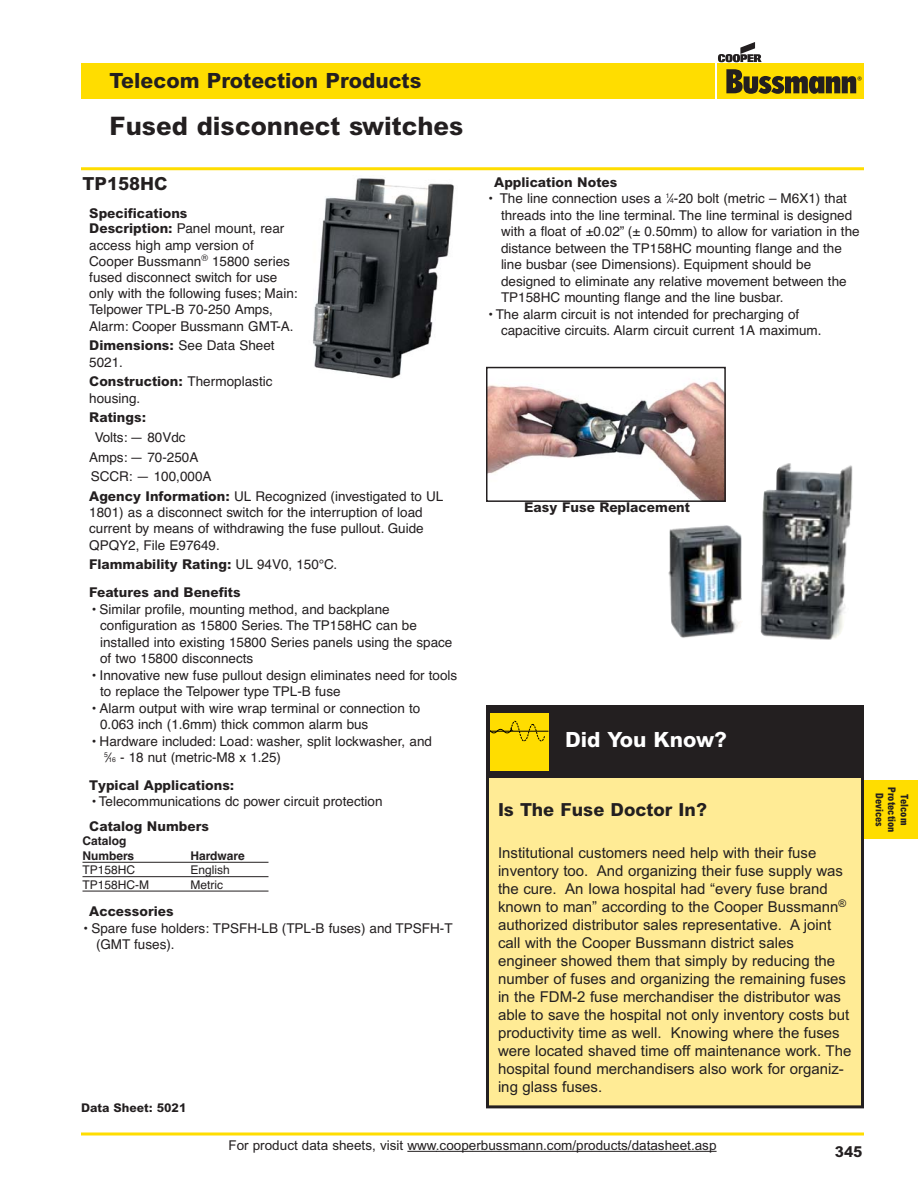
<style>
.page{position:relative;width:918px;height:1188px;background:#fff}
.page>*{position:absolute;margin:0;border:0;box-sizing:border-box;transform-origin:0 0}
.t1{font:800 25.5px "Arial";color:#231f20}
.t2{font:800 21px "Arial";color:#231f20}
.t3{font:800 21px "Arial";color:#fff}
.t4{font:800 18px "Arial";color:#231f20}
.t5{font:15px/18px "Arial";color:#231f20}
.t6{font:800 15px "Arial";color:#231f20}
.t7{font:13.5px/16.5px "Helvetica";color:#231f20}
.t8{font:800 13.5px/27.8px "Arial";color:#231f20}
.t9{font:13.5px "Arial";color:#231f20}
.t10{font:12px "Helvetica";color:#231f20}
.t11{font:700 12px/14.4px "Helvetica";color:#231f20}
.t12{font:800 12px "Arial";color:#231f20}
.t13{font:800 condensed 10.5px/12.6px "Arial";color:#231f20;text-align:center}
.s1{font-family:"Arial";font-weight:800}
.s2{font-family:"Helvetica";font-weight:400}
.s3{font-size:6.75px}
</style>
<div class="page">
<hr style="left:81px;top:167px;width:783px;height:3px;background:#fd0">
<hr style="left:407px;top:1151px;width:30px;height:1px;background:#231f20">
<hr style="left:436px;top:1151px;width:281px;height:1px;background:#231f20">
<svg style="left:81px;top:1132px;width:783px;height:4px;background:#ffe53f"></svg>
<div style="left:81px;top:64px;width:633px;height:35px;background:#fd0"></div>
<div style="left:718px;top:64px;width:146px;height:35px;background:#fd0"></div>
<svg style="left:726px;top:69px;width:136px;height:25px"></svg>
<svg style="left:718px;top:42px;width:44px;height:20px"></svg>
<hr style="left:82px;top:862px;width:186px;height:1px;background:#231f20">
<hr style="left:82px;top:876px;width:186px;height:1px;background:#231f20">
<hr style="left:82px;top:891px;width:186px;height:1px;background:#231f20">
<img style="left:313px;top:178px;width:141px;height:201px">
<img style="left:668px;top:463px;width:185px;height:177px">
<img style="left:489px;top:379px;width:234px;height:120px">
<div style="left:486px;top:367px;width:240px;height:135px;border:2px solid #231f20"></div>
<div style="left:488px;top:503px;width:238px;height:15px;background:#fff"></div>
<div style="left:864px;top:781px;width:54px;height:58px;background:#fd0"></div>
<div style="left:488px;top:706px;width:374px;height:401px;background:#ffeb95"></div>
<div style="left:486px;top:705px;width:378px;height:403px;border:3px solid #231f20"></div>
<div style="left:486px;top:705px;width:378px;height:72px;background:#231f20"></div>
<div style="left:490px;top:713px;width:59px;height:57px;background:#fd0"></div>
<hr style="left:490px;top:731px;width:58px;height:1px;background:#000">
<svg style="left:490px;top:721px;width:55px;height:21px"></svg>
<h2 class="t2" style="left:110px;top:73px;width:314px">Telecom Protection Products</h2>
<h1 class="t1" style="left:110px;top:117px;width:356px">Fused disconnect switches</h1>
<h3 class="t4" style="left:82px;top:177px;width:87px">TP158HC</h3>
<p class="t8" style="left:89px;top:200px;width:100px">Specifications</p>
<p class="t7" style="left:89px;top:222px;width:210px"><span class="s1">Description:</span> Panel mount, rear access high amp version of<br>Cooper Bussmann<sup>®</sup> 15800 series fused disconnect switch for use only with the following fuses; Main:<br>Telpower TPL-B 70-250 Amps,<br>Alarm: Cooper Bussmann GMT-A.</p>
<p class="t7" style="left:89px;top:339px;width:187px"><span class="s1">Dimensions:</span> See Data Sheet<br>5021.</p>
<p class="t8" style="left:89px;top:369px;width:185px">Construction: <span class="s2">Thermoplastic</span></p>
<p class="t7" style="left:89px;top:391px;width:53px">housing.</p>
<p class="t8" style="left:89px;top:405px;width:58px">Ratings:</p>
<p class="t7" style="left:89px;top:429px;width:356px;line-height:19.6px;text-indent:6px">Volts: — 80Vdc<br>Amps: — 70-250A<br>SCCR: — 100,000A<br><span class="s1">Agency Information:</span> UL Recognized (investigated to UL</p>
<p class="t7" style="left:89px;top:506px;width:336px;text-align:justify">1801) as a disconnect switch for the interruption of load current by means of withdrawing the fuse pullout. Guide QPQY2, File E97649.</p>
<p class="t8" style="left:89px;top:552px;width:250px">Flammability Rating: <span class="s2">UL 94V0, 150°C.<br></span>Features and Benefits</p>
<p class="t7" style="left:100px;top:602px;width:354px;text-indent:-9px">• Similar profile, mounting method, and backplane configuration as 15800 Series. The TP158HC can be installed into existing 15800 Series panels using the space of two 15800 disconnects</p>
<p class="t7" style="left:100px;top:668px;width:359px;text-indent:-9px">• Innovative new fuse pullout design eliminates need for tools to replace the Telpower type TPL-B fuse</p>
<p class="t7" style="left:100px;top:701px;width:322px;text-indent:-9px">• Alarm output with wire wrap terminal or connection to<br>0.063 inch (1.6mm) thick common alarm bus</p>
<p class="t7" style="left:104px;top:734px;width:329px;text-indent:-13px">• Hardware included: Load: washer, split lockwasher, and<br><sup>5</sup>⁄<span class="s3">16</span> - 18 nut (metric-M8 x 1.25)</p>
<p class="t8" style="left:89px;top:772px;width:147px">Typical Applications:</p>
<p class="t7" style="left:91px;top:795px;width:293px">• Telecommunications dc power circuit protection</p>
<p class="t8" style="left:89px;top:814px;width:121px">Catalog Numbers</p>
<p class="t11" style="left:82px;top:835px;width:53px">Catalog<br>Numbers</p>
<p class="t11" style="left:190px;top:850px;width:56px">Hardware</p>
<p class="t10" style="left:82px;top:866px;width:54px">TP158HC</p>
<p class="t10" style="left:190px;top:866px;width:41px">English</p>
<p class="t10" style="left:82px;top:880px;width:68px">TP158HC-M</p>
<p class="t10" style="left:190px;top:880px;width:34px">Metric</p>
<p class="t8" style="left:89px;top:899px;width:86px">Accessories</p>
<p class="t7" style="left:96px;top:921px;width:358px;text-indent:-14px">• Spare fuse holders: TPSFH-LB (TPL-B fuses) and TPSFH-T (GMT fuses).</p>
<p class="t12" style="left:81px;top:1104px;width:107px">Data Sheet: 5021</p>
<p class="t8" style="left:494px;top:169px;width:125px">Application Notes</p>
<p class="t7" style="left:501px;top:191px;width:360px;text-indent:-14px">• The line connection uses a <sup>1</sup>⁄<span class="s3">4</span>-20 bolt (metric – M6X1) that threads into the line terminal. The line terminal is designed with a float of ±0.02” (± 0.50mm) to allow for variation in the distance between the TP158HC mounting flange and the line busbar (see Dimensions). Equipment should be designed to eliminate any relative movement between the TP158HC mounting flange and the line busbar.</p>
<p class="t7" style="left:501px;top:307px;width:322px;text-indent:-14px">• The alarm circuit is not intended for precharging of capacitive circuits. Alarm circuit current 1A maximum.</p>
<p class="t8" style="left:524px;top:495px;width:167px">Easy Fuse Replacement</p>
<h2 class="t3" style="left:565px;top:731px;width:164px">Did You Know?</h2>
<h3 class="t4" style="left:498px;top:803px;width:211px">Is The Fuse Doctor In?</h3>
<p class="t5" style="left:498px;top:845px;width:355px">Institutional customers need help with their fuse inventory too. And organizing their fuse supply was the cure. An Iowa hospital had “every fuse brand known to man” according to the Cooper Bussmann<sup>® </sup>authorized distributor sales representative. A joint call with the Cooper Bussmann district sales engineer showed them that simply by reducing the number of fuses and organizing the remaining fuses in the FDM-2 fuse merchandiser the distributor was able to save the hospital not only inventory costs but productivity time as well. Knowing where the fuses were located shaved time off maintenance work. The hospital found merchandisers also work for organiz&shy;ing glass fuses.</p>
<p class="t9" style="left:228px;top:1140px;width:490px">For product data sheets, visit www.cooperbussmann.com/products/datasheet.asp</p>
<p class="t6" style="left:835px;top:1146px;width:29px">345</p>
<p class="t13" style="left:910px;top:787px;width:47px;rotate:90deg">Telcom<br>Protection<br>Devices</p>
</div>
